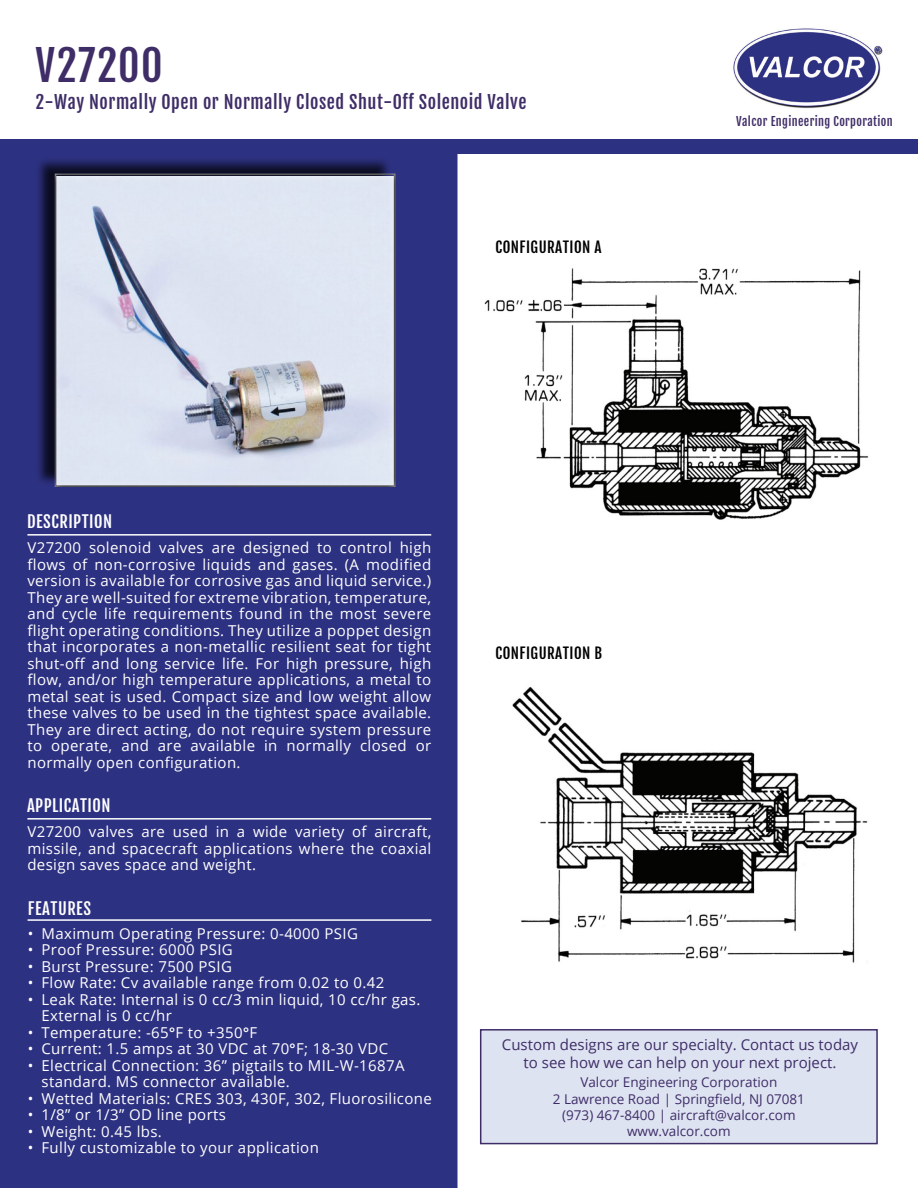
<style>
.page{position:relative;width:918px;height:1188px;background:#fff}
.page>*{position:absolute;margin:0;border:0;box-sizing:border-box;transform-origin:0 0}
.Main_Head{font:42px "Fjalla One";letter-spacing:.03em;color:#3f2d67}
.Subheading{font:18px "Fjalla One";letter-spacing:.03em;color:#3f2d67}
.Desc_Feat_App_HEADER{font:16.5px "Fjalla One";letter-spacing:.03em;color:#fff}
.Grey_bar_HEADER{font:15px/16.5px "Open Sans";letter-spacing:.025em;color:#fff}
.Desc_Feat_App_HEADER-2{font:15px "Open Sans";color:#3f2d67}
.Desc_Feat_App_HEADER-3{font:15px "Fjalla One";letter-spacing:.03em;color:#000}
.Desc_Feat_App_HEADER-4{font:13.5px "Open Sans";color:#3f2d67}
.Tan_Header_TEXT{font:12px "Fjalla One";letter-spacing:.03em;color:#3f2d67}
.s1{font-family:"Helvetica Neue LT Std";font-weight:800}
</style>
<div class="page">
<div style="left:0;top:139px;width:459px;height:1049px;background:#2d3181"></div>
<div style="left:35px;top:156px;width:357px;height:330px;background:#000;opacity:.75"></div>
<div style="left:54px;top:173px;width:342px;height:315px;background:#fff;opacity:.75"></div>
<img style="left:733px;top:28px;width:150px;height:81px">
<div style="left:0;top:140px;width:918px;height:14px;background:#2d3181"></div>
<img style="left:512px;top:686px;width:356px;height:277px">
<hr style="left:27px;top:534px;width:404px;height:2px;background:#fff">
<hr style="left:28px;top:919px;width:403px;height:2px;background:#fff">
<div style="left:480px;top:1029px;width:398px;height:115px;background:#dee3f2;border:2px solid #3f2d67"></div>
<hr style="left:27px;top:818px;width:404px;height:2px;background:#fff">
<img style="left:484px;top:268px;width:385px;height:252px">
<h1 class="Main_Head" style="left:36px;top:39px;width:128px">V27200</h1>
<h2 class="Subheading" style="left:36px;top:91px;width:492px">2-Way Normally Open or Normally Closed Shut-Off Solenoid Valve</h2>
<h3 class="Desc_Feat_App_HEADER-3" style="left:495px;top:238px;width:108px">CONFIGURATION A</h3>
<h3 class="Desc_Feat_App_HEADER" style="left:27px;top:512px;width:87px">DESCRIPTION</h3>
<h4 class="Grey_bar_HEADER" style="left:27px;top:539px;width:405px;text-align:justify">V27200 solenoid valves are designed to control high flows of non-corrosive liquids and gases. (A modified version is available for corrosive gas and liquid service.)<br>They are well-suited for extreme vibration, temperature, and cycle life requirements found in the most severe flight operating conditions. They utilize a poppet design that incorporates a non-metallic resilient seat for tight shut-off and long service life. For high pressure, high flow, and/or high temperature applications, a metal to metal seat is used. Compact size and low weight allow these valves to be used in the tightest space available.<br>They are direct acting, do not require system pressure to operate, and are available in normally closed or normally open configuration.</h4>
<h3 class="Desc_Feat_App_HEADER" style="left:27px;top:796px;width:85px">APPLICATION</h3>
<h4 class="Grey_bar_HEADER" style="left:27px;top:823px;width:405px;text-align:justify">V27200 valves are used in a wide variety of aircraft, missile, and spacecraft applications where the coaxial design saves space and weight.</h4>
<h3 class="Desc_Feat_App_HEADER-3" style="left:495px;top:644px;width:108px">CONFIGURATION B</h3>
<h2 class="Tan_Header_TEXT" style="left:736px;top:114px;width:158px">Valcor Engineering Corporation</h2>
<h3 class="Desc_Feat_App_HEADER" style="left:28px;top:898px;width:65px">FEATURES</h3>
<p class="Grey_bar_HEADER" style="left:28px;top:925px;width:331px">• Maximum Operating Pressure: 0-4000 PSIG</p>
<p class="Grey_bar_HEADER" style="left:28px;top:941px;width:206px">• Proof Pressure: 6000 PSIG</p>
<p class="Grey_bar_HEADER" style="left:28px;top:958px;width:206px">• Burst Pressure: 7500 PSIG</p>
<p class="Grey_bar_HEADER" style="left:28px;top:974px;width:358px">• Flow Rate: Cv available range from 0.02 to 0.42</p>
<p class="Grey_bar_HEADER" style="left:41px;top:991px;width:381px;text-indent:-14px">• Leak Rate: Internal is 0 cc/3 min liquid, 10 cc/hr gas.<br>External is 0 cc/hr</p>
<p class="Grey_bar_HEADER" style="left:28px;top:1024px;width:231px">• Temperature: -65<span class="s1">°</span>F to +350<span class="s1">°</span>F</p>
<p class="Grey_bar_HEADER" style="left:28px;top:1040px;width:362px">• Current: 1.5 amps at 30 VDC at 70<span class="s1">°</span>F; 18-30 VDC</p>
<p class="Grey_bar_HEADER" style="left:41px;top:1057px;width:365px;text-indent:-14px">• Electrical Connection: 36” pigtails to MIL-W-1687A standard. MS connector available.</p>
<p class="Grey_bar_HEADER" style="left:28px;top:1090px;width:405px">• Wetted Materials: CRES 303, 430F, 302, Fluorosilicone</p>
<p class="Grey_bar_HEADER" style="left:28px;top:1106px;width:200px">• 1/8” or 1/3” OD line ports</p>
<p class="Grey_bar_HEADER" style="left:28px;top:1123px;width:135px">• Weight: 0.45 lbs.</p>
<p class="Grey_bar_HEADER" style="left:28px;top:1139px;width:292px">• Fully customizable to your application</p>
<h3 class="Desc_Feat_App_HEADER-2" style="left:502px;top:1034px;width:358px">Custom designs are our specialty. Contact us today</h3>
<h3 class="Desc_Feat_App_HEADER-2" style="left:524px;top:1052px;width:314px">to see how we can help on your next project.</h3>
<h3 class="Desc_Feat_App_HEADER-4" style="left:580px;top:1073px;width:198px">Valcor Engineering Corporation</h3>
<h3 class="Desc_Feat_App_HEADER-4" style="left:553px;top:1089px;width:254px">2 Lawrence Road | Springfield, NJ 07081</h3>
<h3 class="Desc_Feat_App_HEADER-4" style="left:562px;top:1106px;width:235px">(973) 467-8400 | aircraft@valcor.com</h3>
<h3 class="Desc_Feat_App_HEADER-4" style="left:627px;top:1122px;width:105px">www.valcor.com</h3>
</div>
